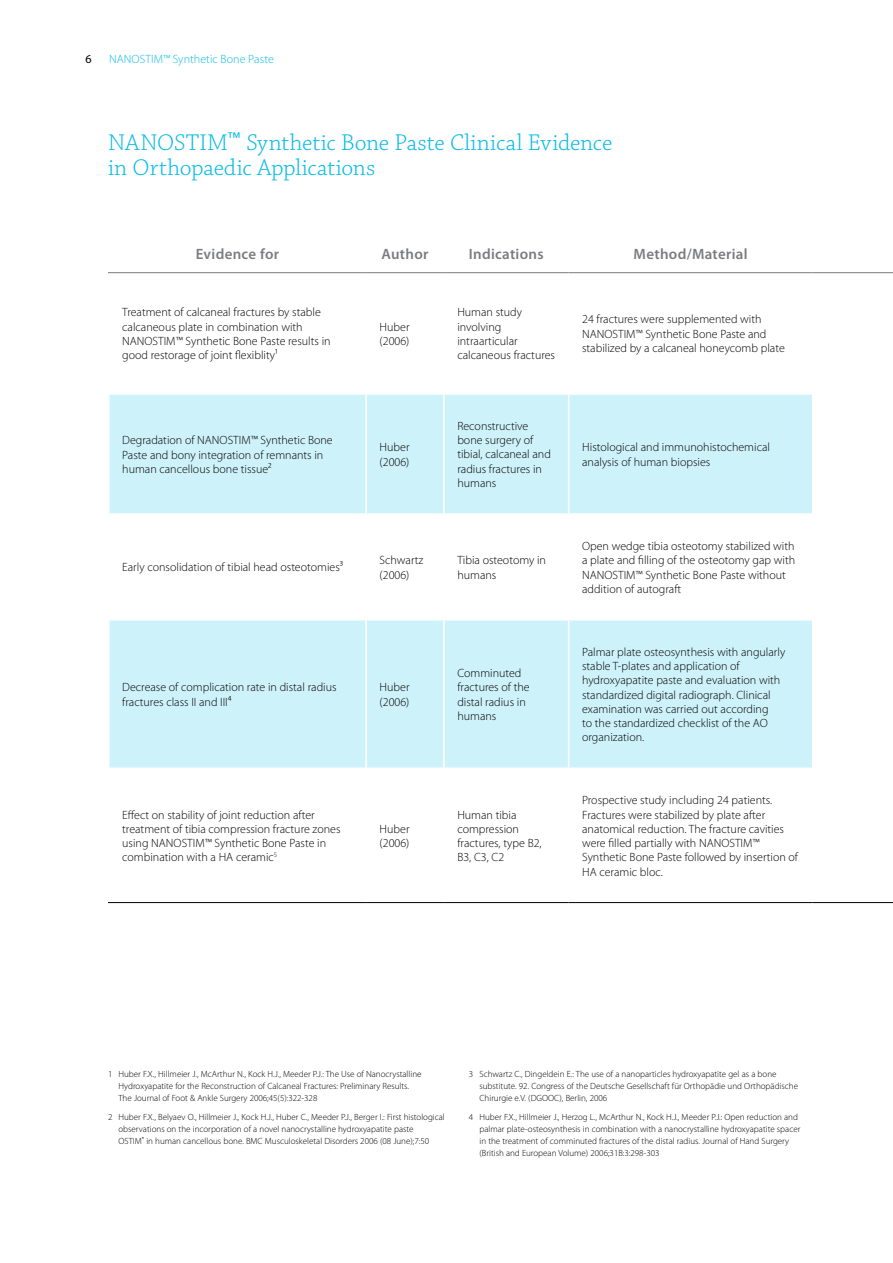
<style>
.page{position:relative;width:893px;height:1263px;background:#fff}
.page>*{position:absolute;margin:0;border:0;box-sizing:border-box;transform-origin:0 0}
.t1{font:300 24px/25.5px "Chaparral Pro";letter-spacing:-.005em;color:#09bce5}
.t2{font:600 15px "Myriad Pro";letter-spacing:.02em;color:#7b7c7f}
.t3{font:300 12px/14.2px "Myriad Pro";color:#000}
.t4{font:300 12px "Myriad Pro";letter-spacing:.005em;color:#09bce5}
.t5{font:12px "Myriad Pro";color:#000}
.t6{font:300 9px/12px "Myriad Pro";color:#000}
</style>
<div class="page">
<div style="left:110px;top:395px;width:702px;height:118px;background:#cef2fa"></div>
<div style="left:110px;top:620px;width:702px;height:147px;background:#cef2fa"></div>
<hr style="left:365px;top:395px;width:2px;height:118px;background:#fff">
<hr style="left:443px;top:395px;width:2px;height:118px;background:#fff">
<hr style="left:568px;top:395px;width:1px;height:118px;background:#fff">
<hr style="left:365px;top:620px;width:2px;height:147px;background:#fff">
<hr style="left:443px;top:620px;width:2px;height:147px;background:#fff">
<hr style="left:568px;top:620px;width:1px;height:147px;background:#fff">
<hr style="left:108px;top:272px;width:258px;height:1px;background:#7b7c7f">
<hr style="left:366px;top:272px;width:78px;height:1px;background:#7b7c7f">
<hr style="left:444px;top:272px;width:125px;height:1px;background:#7b7c7f">
<hr style="left:569px;top:272px;width:244px;height:1px;background:#7b7c7f">
<hr style="left:813px;top:272px;width:80px;height:1px;background:#7b7c7f">
<hr style="left:108px;top:902px;width:258px;height:1px;background:#000">
<hr style="left:366px;top:902px;width:78px;height:1px;background:#000">
<hr style="left:444px;top:902px;width:125px;height:1px;background:#000">
<hr style="left:569px;top:902px;width:244px;height:1px;background:#000">
<hr style="left:813px;top:902px;width:80px;height:1px;background:#000">
<p class="t5" style="left:85px;top:51px;width:8px">6</p>
<p class="t4" style="left:109px;top:52px;width:166px">NANOSTIM™ Synthetic Bone Paste</p>
<h1 class="t1" style="left:108px;top:131px;width:506px">NANOSTIM<sup>™</sup> Synthetic Bone Paste Clinical Evidence in Orthopaedic Applications</h1>
<p class="t2" style="left:196px;top:245px;width:85px">Evidence for</p>
<p class="t2" style="left:381px;top:245px;width:49px">Author</p>
<p class="t2" style="left:469px;top:245px;width:76px">Indications</p>
<p class="t2" style="left:634px;top:245px;width:116px">Method/Material</p>
<p class="t3" style="left:122px;top:305px;width:210px">Treatment of calcaneal fractures by stable calcaneous plate in combination with NANOSTIM™ Synthetic Bone Paste results in good restorage of joint flexiblity1</p>
<p class="t3" style="left:380px;top:319px;width:31px">Huber (2006)</p>
<p class="t3" style="left:122px;top:433px;width:212px">Degradation of NANOSTIM™ Synthetic Bone<br>Paste and bony integration of remnants in human cancellous bone tissue2</p>
<p class="t3" style="left:380px;top:440px;width:31px">Huber (2006)</p>
<p class="t3" style="left:457px;top:305px;width:99px">Human study involving intraarticular calcaneous fractures</p>
<p class="t3" style="left:582px;top:312px;width:204px">24 fractures were supplemented with<br>NANOSTIM™ Synthetic Bone Paste and stabilized by a calcaneal honeycomb plate</p>
<p class="t3" style="left:457px;top:419px;width:95px">Reconstructive bone surgery of tibial, calcaneal and radius fractures in humans</p>
<p class="t3" style="left:582px;top:440px;width:189px">Histological and immunohistochemical analysis of human biopsies</p>
<p class="t3" style="left:122px;top:560px;width:222px">Early consolidation of tibial head osteotomies3</p>
<p class="t3" style="left:380px;top:553px;width:45px">Schwartz (2006)</p>
<p class="t3" style="left:457px;top:553px;width:90px">Tibia osteotomy in humans</p>
<p class="t3" style="left:122px;top:680px;width:216px">Decrease of complication rate in distal radius fractures class II and III4</p>
<p class="t3" style="left:380px;top:680px;width:31px">Huber (2006)</p>
<p class="t3" style="left:122px;top:807px;width:220px">Effect on stability of joint reduction after treatment of tibia compression fracture zones using NANOSTIM™ Synthetic Bone Paste in combination with a HA ceramic<sup>5</sup></p>
<p class="t3" style="left:380px;top:821px;width:31px">Huber (2006)</p>
<p class="t3" style="left:457px;top:666px;width:74px">Comminuted fractures of the distal radius in humans</p>
<p class="t3" style="left:457px;top:807px;width:86px">Human tibia compression fractures, type B2,<br>B3, C3, C2</p>
<p class="t3" style="left:582px;top:539px;width:215px">Open wedge tibia osteotomy stabilized with a plate and filling of the osteotomy gap with NANOSTIM™ Synthetic Bone Paste without addition of autograft</p>
<p class="t3" style="left:582px;top:644px;width:205px">Palmar plate osteosynthesis with angularly stable T-plates and application of hydroxyapatite paste and evaluation with standardized digital radiograph. Clinical examination was carried out according<br>to the standardized checklist of the AO organization.</p>
<p class="t3" style="left:582px;top:793px;width:217px">Prospective study including 24 patients.<br>Fractures were stabilized by plate after anatomical reduction. The fracture cavities were filled partially with NANOSTIM™ Synthetic Bone Paste followed by insertion of HA ceramic bloc.</p>
<p class="t6" style="left:119px;top:1068px;width:304px;text-indent:-11px">1 Huber F.X., Hillmeier J., McArthur N., Kock H.J., Meeder P.J.: The Use of Nanocrystalline<br>Hydroxyapatite for the Reconstruction of Calcaneal Fractures: Preliminary Results.<br>The Journal of Foot &amp; Ankle Surgery 2006;45(5):322-328</p>
<p class="t6" style="left:119px;top:1110px;width:328px;text-indent:-11px">2 Huber F.X., Belyaev O., Hillmeier J., Kock H.J., Huber C., Meeder P.J., Berger I.: First histological observations on the incorporation of a novel nanocrystalline hydroxyapatite paste<br>OSTIM<sup>®</sup> in human cancellous bone. BMC Musculoskeletal Disorders 2006 (08 June);7:50</p>
<p class="t6" style="left:479px;top:1068px;width:320px;text-indent:-11px">3 Schwartz C., Dingeldein E.: The use of a nanoparticles hydroxyapatite gel as a bone substitute. 92. Congress of the Deutsche Gesellschaft für Orthopädie und Orthopädische<br>Chirurgie e.V. (DGOOC), Berlin, 2006</p>
<p class="t6" style="left:479px;top:1110px;width:322px;text-indent:-11px">4 Huber F.X., Hillmeier J., Herzog L., McArthur N., Kock H.J., Meeder P.J.: Open reduction and palmar plate-osteosynthesis in combination with a nanocrystalline hydroxyapatite spacer in the treatment of comminuted fractures of the distal radius. Journal of Hand Surgery (British and European Volume) 2006;31B:3:298-303</p>
</div>
